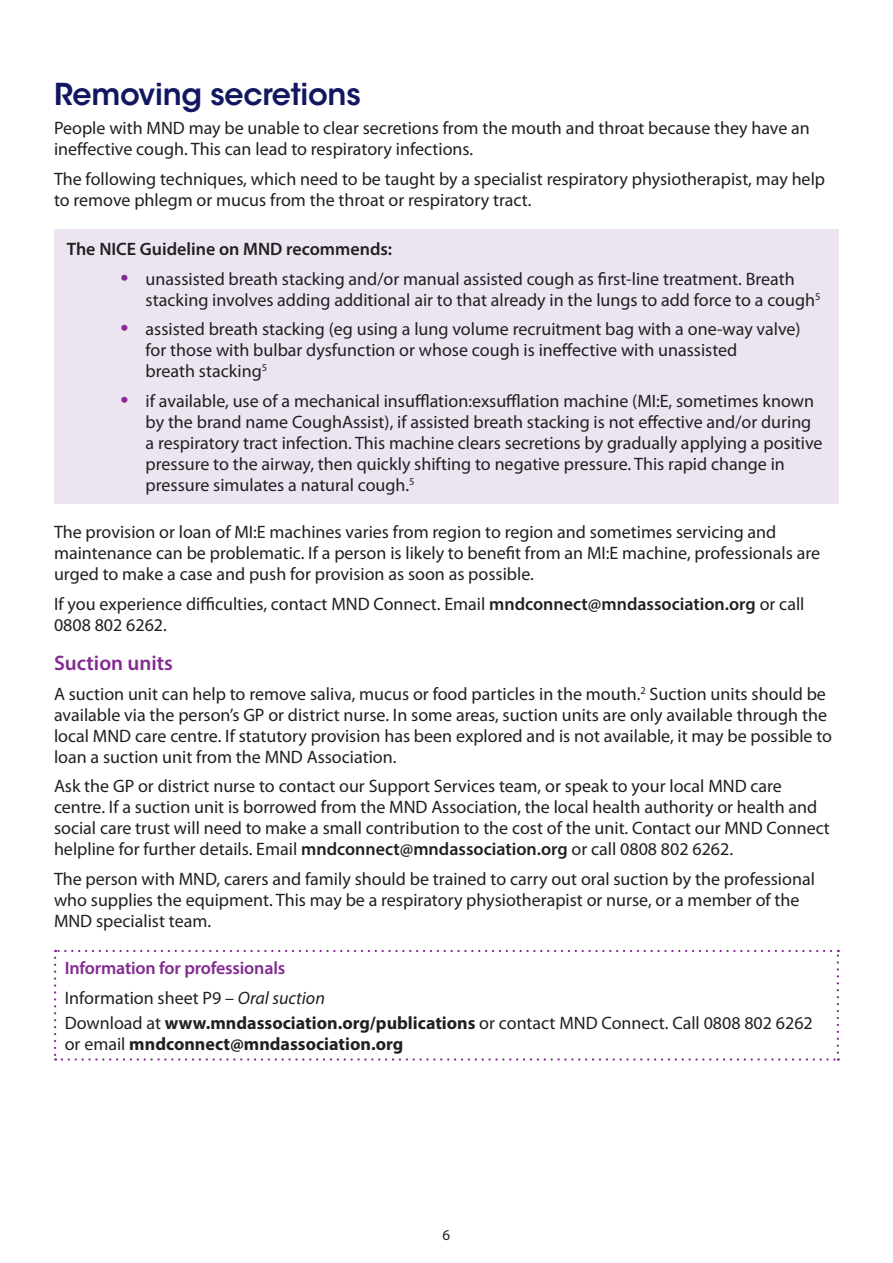
<style>
.page{position:relative;width:893px;height:1263px;background:#fff}
.page>*{position:absolute;margin:0;border:0;box-sizing:border-box;transform-origin:0 0}
.Headings{font:600 30px "ITC Avant Garde Std";letter-spacing:-.01em;color:#121761}
.Subheading{font:600 21px "Myriad Pro";color:#832b91}
.Body{font:18px/21px "Myriad Pro";color:#231f20}
.Body-2{font:700 18px/21px "Myriad Pro";color:#231f20}
.Body-3{font:600 18px "Myriad Pro";color:#231f20}
.Box_headings{font:600 18px "Myriad Pro";letter-spacing:-.01em;color:#832b91}
.t1{font:15px "Myriad Pro";color:#231f20}
.s1{font-family:"Arial";font-weight:700;font-size:21px;color:#832b91}
.s2{font-weight:600}
.s3{font-style:italic}
.s4{font-weight:400}
</style>
<div class="page">
<div style="left:54px;top:229px;width:785px;height:275px;background:#ece4f0"></div>
<svg style="left:54px;top:950px;width:785px;height:110px"></svg>
<p class="Headings" style="left:54px;top:75px;width:308px">Removing secretions</p>
<p class="Body" style="left:54px;top:117px;width:757px">People with MND may be unable to clear secretions from the mouth and throat because they have an ineffective cough. This can lead to respiratory infections.</p>
<p class="Body" style="left:54px;top:168px;width:773px">The following techniques, which need to be taught by a specialist respiratory physiotherapist, may help to remove phlegm or mucus from the throat or respiratory tract.</p>
<p class="Body-3" style="left:67px;top:238px;width:327px">The NICE Guideline on MND recommends:</p>
<p class="Body" style="left:146px;top:268px;width:676px;text-indent:-25px"><span class="s1">•</span> unassisted breath stacking and/or manual assisted cough as first-line treatment. Breath stacking involves adding additional air to that already in the lungs to add force to a cough<sup>5</sup></p>
<p class="Body" style="left:146px;top:319px;width:657px;text-indent:-25px"><span class="s1">•</span> assisted breath stacking (eg using a lung volume recruitment bag with a one-way valve) for those with bulbar dysfunction or whose cough is ineffective with unassisted<br>breath stacking<sup>5</sup></p>
<p class="Body" style="left:146px;top:390px;width:678px;text-indent:-25px"><span class="s1">•</span> if available, use of a mechanical insufflation:exsufflation machine (MI:E, sometimes known by the brand name CoughAssist), if assisted breath stacking is not effective and/or during a respiratory tract infection. This machine clears secretions by gradually applying a positive pressure to the airway, then quickly shifting to negative pressure. This rapid change in pressure simulates a natural cough.<sup>5</sup></p>
<p class="Body" style="left:54px;top:521px;width:768px">The provision or loan of MI:E machines varies from region to region and sometimes servicing and maintenance can be problematic. If a person is likely to benefit from an MI:E machine, professionals are urged to make a case and push for provision as soon as possible.</p>
<p class="Body" style="left:54px;top:593px;width:752px">If you experience difficulties, contact MND Connect. Email <span class="s2">mndconnect@mndassociation.org</span> or call<br>0808 802 6262.</p>
<p class="Subheading" style="left:54px;top:650px;width:121px">Suction units</p>
<p class="Body" style="left:54px;top:683px;width:780px">A suction unit can help to remove saliva, mucus or food particles in the mouth.<sup>2</sup> Suction units should be available via the person’s GP or district nurse. In some areas, suction units are only available through the local MND care centre. If statutory provision has been explored and is not available, it may be possible to loan a suction unit from the MND Association.</p>
<p class="Body" style="left:54px;top:775px;width:777px">Ask the GP or district nurse to contact our Support Services team, or speak to your local MND care centre. If a suction unit is borrowed from the MND Association, the local health authority or health and social care trust will need to make a small contribution to the cost of the unit. Contact our MND Connect helpline for further details. Email <span class="s2">mndconnect@mndassociation.org</span> or call 0808 802 6262.</p>
<p class="Body" style="left:54px;top:868px;width:762px">The person with MND, carers and family should be trained to carry out oral suction by the professional who supplies the equipment. This may be a respiratory physiotherapist or nurse, or a member of the<br>MND specialist team.</p>
<p class="Box_headings" style="left:65px;top:956px;width:222px">Information for professionals</p>
<p class="Body" style="left:65px;top:987px;width:262px">Information sheet P9 – <span class="s3">Oral suction</span></p>
<p class="Body-2" style="left:65px;top:1012px;width:750px"><span class="s4">Download at</span> www.mndassociation.org/publications <span class="s4">or contact MND Connect. Call 0808 802 6262 or email</span> mndconnect@mndassociation.org</p>
<p class="t1" style="left:443px;top:1226px;width:9px">6</p>
</div>
